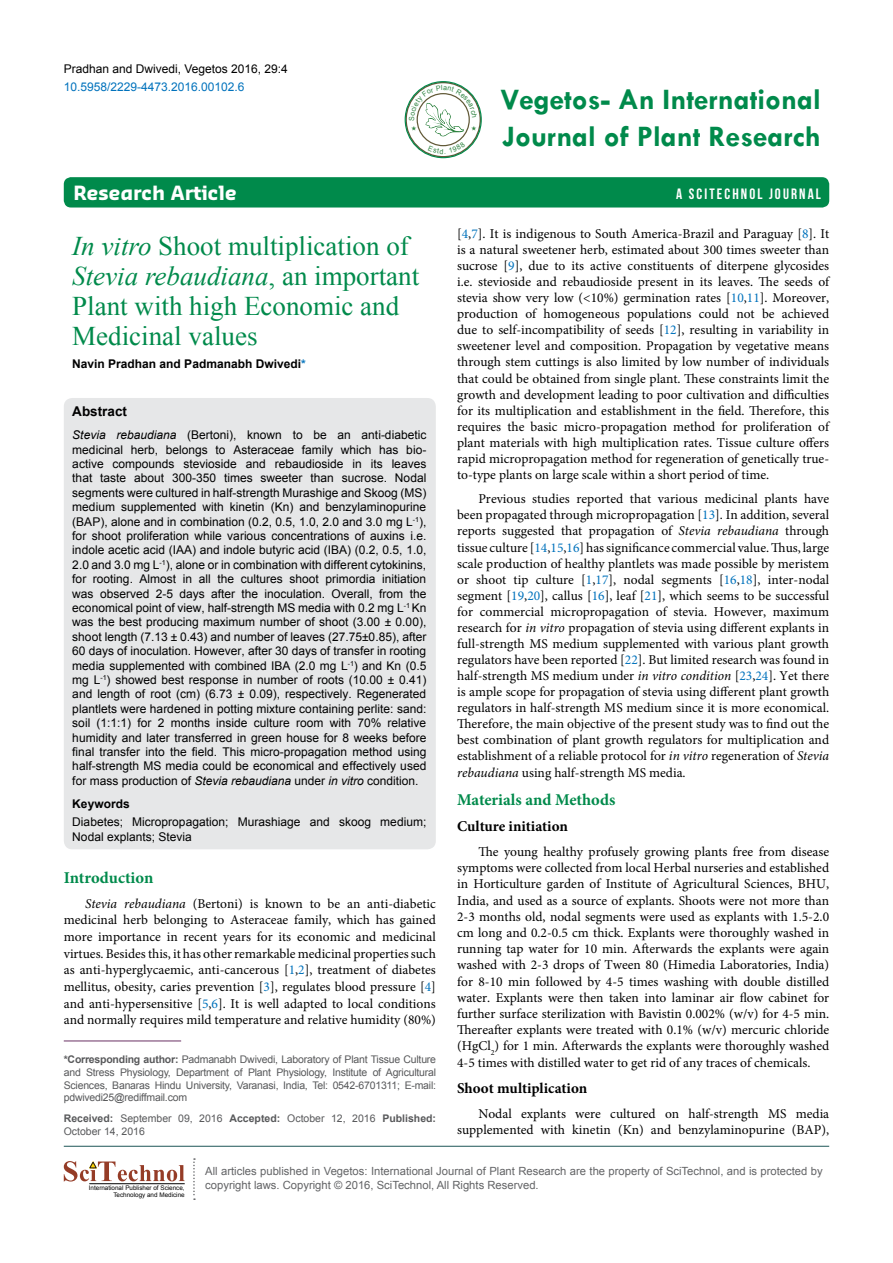
<style>
.page{position:relative;width:893px;height:1263px;background:#fff}
.page>*{position:absolute;margin:0;border:0;box-sizing:border-box;transform-origin:0 0}
.t1{font:700 30px "Tw Cen";color:#008a4b}
.t2{font:27px/30px "Times New Roman";color:#008a4b}
.t3{font:700 19.2px "Sansa";color:#fff}
.t4{font:700 16.5px "Minion Pro";color:#008a4b}
.t5{font:700 15px "Minion Pro";letter-spacing:-.005em;color:#000}
.t6{font:15px "Bebas Neue";letter-spacing:.14em;color:#fff}
.t7{font:13.5px/16px "Minion Pro";color:#000;text-align:justify}
.t8{font:700 13.5px "Arial";color:#000}
.t9{font:12px/14.4px "Arial";color:#000;text-align:justify}
.t10{font:700 12px "Arial";color:#000}
.t11{font:12px "Arial";color:#0072bc}
.t12{font:11.25px/13.5px "Arial";color:#636466}
.t13{font:10.5px/12.6px "Arial";letter-spacing:-.02em;color:#58595b;text-align:justify}
.t14{font:10.5px/12.6px "Arial";color:#58595b}
.t15{font:6.3px/7.6px "Arial";color:#000;text-align:right}
.s1{font-style:italic}
.s2{color:#0072bc}
.s3{font-weight:700}
</style>
<div class="page">
<div style="left:64px;top:177px;width:765px;height:30px;background:#008a4b;border-radius:7px"></div>
<hr style="left:64px;top:1146px;width:765px;height:1px;background:#1d5557">
<svg style="left:193px;top:1158px;width:2px;height:42px"></svg>
<svg style="left:64px;top:1161px;width:121px;height:20px"></svg>
<hr style="left:89px;top:1183px;width:96px;height:1px;background:#000">
<svg style="left:406px;top:83px;width:74px;height:74px"></svg>
<div style="left:417px;top:94px;width:52px;height:52px;background:#fff;border-radius:50%"></div>
<div style="left:405px;top:81px;width:77px;height:77px;border:1px solid #008a4b;border-radius:50%"></div>
<div style="left:64px;top:398px;width:372px;height:451px;background:#e6e7e8;border-radius:9px"></div>
<hr style="left:64px;top:1040px;width:117px;height:1px;background:#693163">
<svg style="left:428px;top:142px;width:37px;height:12px"></svg>
<svg style="left:409px;top:85px;width:68px;height:51px"></svg>
<p class="t9" style="left:64px;top:62px;width:226px">Pradhan and Dwivedi, Vegetos 2016, 29:4</p>
<p class="t11" style="left:64px;top:79px;width:182px">10.5958/2229-4473.2016.00102.6</p>
<h1 class="t1" style="left:500px;top:81px;width:322px">Vegetos- An International</h1>
<h1 class="t1" style="left:502px;top:119px;width:320px">Journal of Plant Research</h1>
<h3 class="t3" style="left:74px;top:181px;width:165px">Research Article</h3>
<p class="t6" style="left:676px;top:186px;width:146px">A SCITECHNOL JOURNAL</p>
<h2 class="t2" style="left:72px;top:231px;width:348px"><span class="s1">In vitro</span> Shoot multiplication of<br><span class="s1">Stevia rebaudiana</span>, an important<br>Plant with high Economic and<br>Medicinal values</h2>
<p class="t10" style="left:72px;top:356px;width:235px">Navin Pradhan and Padmanabh Dwivedi<span class="s2">*</span></p>
<p class="t8" style="left:72px;top:403px;width:56px">Abstract</p>
<p class="t9" style="left:72px;top:428px;width:356px"><span class="s1">Stevia rebaudiana</span> (Bertoni), known to be an anti-diabetic medicinal herb, belongs to Asteraceae family which has bio&shy;active compounds stevioside and rebaudioside in its leaves that taste about 300-350 times sweeter than sucrose. Nodal segments were cultured in half-strength Murashige and Skoog (MS) medium supplemented with kinetin (Kn) and benzylaminopurine (BAP), alone and in combination (0.2, 0.5, 1.0, 2.0 and 3.0 mg L<sup>-1</sup>), for shoot proliferation while various concentrations of auxins i.e. indole acetic acid (IAA) and indole butyric acid (IBA) (0.2, 0.5, 1.0, 2.0 and 3.0 mg L<sup>-1</sup>), alone or in combination with different cytokinins, for rooting. Almost in all the cultures shoot primordia initiation was observed 2-5 days after the inoculation. Overall, from the economical point of view, half-strength MS media with 0.2 mg L<sup>-1</sup> Kn was the best producing maximum number of shoot (3.00 ± 0.00), shoot length (7.13 ± 0.43) and number of leaves (27.75±0.85), after 60 days of inoculation. However, after 30 days of transfer in rooting media supplemented with combined IBA (2.0 mg L<sup>-1</sup>) and Kn (0.5 mg L<sup>-1</sup>) showed best response in number of roots (10.00 ± 0.41) and length of root (cm) (6.73 ± 0.09), respectively. Regenerated plantlets were hardened in potting mixture containing perlite: sand: soil (1:1:1) for 2 months inside culture room with 70% relative humidity and later transferred in green house for 8 weeks before final transfer into the field. This micro-propagation method using half-strength MS media could be economical and effectively used for mass production of <span class="s1">Stevia rebaudiana</span> under <span class="s1">in vitro</span> condition.</p>
<p class="t10" style="left:72px;top:795px;width:59px">Keywords</p>
<p class="t9" style="left:72px;top:815px;width:355px">Diabetes; Micropropagation; Murashiage and skoog medium;<br>Nodal explants; Stevia</p>
<p class="t4" style="left:64px;top:866px;width:91px">Introduction</p>
<p class="t7" style="left:64px;top:895px;width:374px;line-height:16.6px;text-indent:21px"><span class="s1">Stevia rebaudiana</span> (Bertoni) is known to be an anti-diabetic medicinal herb belonging to Asteraceae family, which has gained more importance in recent years for its economic and medicinal virtues. Besides this, it has other remarkable medicinal properties such as anti-hyperglycaemic, anti-cancerous [<span class="s2">1</span>,<span class="s2">2</span>], treatment of diabetes mellitus, obesity, caries prevention [<span class="s2">3</span>], regulates blood pressure [<span class="s2">4</span>] and anti-hypersensitive [<span class="s2">5</span>,<span class="s2">6</span>]. It is well adapted to local conditions and normally requires mild temperature and relative humidity (80%)</p>
<p class="t13" style="left:64px;top:1053px;width:374px"><span class="s3">*Corresponding author:</span> Padmanabh Dwivedi, Laboratory of Plant Tissue Culture and Stress Physiology, Department of Plant Physiology, Institute of Agricultural Sciences, Banaras Hindu University, Varanasi, India, Tel: 0542-6701311; E-mail: pdwivedi25@rediffmail.com</p>
<p class="t14" style="left:64px;top:1112px;width:374px"><span class="s3">Received:</span> September 09, 2016 <span class="s3">Accepted:</span> October 12, 2016 <span class="s3">Published:<br></span>October 14, 2016</p>
<p class="t7" style="left:457px;top:226px;width:374px">[<span class="s2">4</span>,<span class="s2">7</span>]. It is indigenous to South America-Brazil and Paraguay [<span class="s2">8</span>]. It is a natural sweetener herb, estimated about 300 times sweeter than sucrose [<span class="s2">9</span>], due to its active constituents of diterpene glycosides i.e. stevioside and rebaudioside present in its leaves. The seeds of stevia show very low (&lt;10%) germination rates [<span class="s2">10</span>,<span class="s2">11</span>]. Moreover, production of homogeneous populations could not be achieved due to self-incompatibility of seeds [<span class="s2">12</span>], resulting in variability in sweetener level and composition. Propagation by vegetative means through stem cuttings is also limited by low number of individuals that could be obtained from single plant. These constraints limit the growth and development leading to poor cultivation and difficulties for its multiplication and establishment in the field. Therefore, this requires the basic micro-propagation method for proliferation of plant materials with high multiplication rates. Tissue culture offers rapid micropropagation method for regeneration of genetically true&shy;to-type plants on large scale within a short period of time.</p>
<p class="t7" style="left:457px;top:491px;width:374px;text-indent:21px">Previous studies reported that various medicinal plants have been propagated through micropropagation [<span class="s2">13</span>]. In addition, several reports suggested that propagation of <span class="s1">Stevia rebaudiana</span> through tissue culture [<span class="s2">14</span>,<span class="s2">15</span>,<span class="s2">16</span>] has significance commercial value. Thus, large scale production of healthy plantlets was made possible by meristem or shoot tip culture [<span class="s2">1</span>,<span class="s2">17</span>], nodal segments [<span class="s2">16</span>,<span class="s2">18</span>], inter-nodal segment [<span class="s2">19</span>,<span class="s2">20</span>], callus [<span class="s2">16</span>], leaf [<span class="s2">21</span>], which seems to be successful for commercial micropropagation of stevia. However, maximum research for <span class="s1">in vitro</span> propagation of stevia using different explants in full-strength MS medium supplemented with various plant growth regulators have been reported [<span class="s2">22</span>]. But limited research was found in half-strength MS medium under <span class="s1">in vitro condition</span> [<span class="s2">23</span>,<span class="s2">24</span>]. Yet there is ample scope for propagation of stevia using different plant growth regulators in half-strength MS medium since it is more economical.<br>Therefore, the main objective of the present study was to find out the best combination of plant growth regulators for multiplication and establishment of a reliable protocol for <span class="s1">in vitro</span> regeneration of <span class="s1">Stevia rebaudiana</span> using half-strength MS media.</p>
<p class="t4" style="left:457px;top:788px;width:160px">Materials and Methods</p>
<p class="t5" style="left:457px;top:816px;width:112px">Culture initiation</p>
<p class="t7" style="left:457px;top:844px;width:374px;text-indent:21px">The young healthy profusely growing plants free from disease symptoms were collected from local Herbal nurseries and established in Horticulture garden of Institute of Agricultural Sciences, BHU, India, and used as a source of explants. Shoots were not more than 2-3 months old, nodal segments were used as explants with 1.5-2.0 cm long and 0.2-0.5 cm thick. Explants were thoroughly washed in running tap water for 10 min. Afterwards the explants were again washed with 2-3 drops of Tween 80 (Himedia Laboratories, India) for 8-10 min followed by 4-5 times washing with double distilled water. Explants were then taken into laminar air flow cabinet for further surface sterilization with Bavistin 0.002% (w/v) for 4-5 min.<br>Thereafter explants were treated with 0.1% (w/v) mercuric chloride (HgCl<sub>2</sub>) for 1 min. Afterwards the explants were thoroughly washed 4-5 times with distilled water to get rid of any traces of chemicals.</p>
<p class="t5" style="left:457px;top:1078px;width:132px">Shoot multiplication</p>
<p class="t7" style="left:457px;top:1105px;width:374px;text-align:right">Nodal explants were cultured on half-strength MS media supplemented with kinetin (Kn) and benzylaminopurine (BAP),</p>
<p class="t15" style="left:89px;top:1184px;width:97px">International Publisher of Science,<br>Technology and Medicine</p>
<p class="t12" style="left:205px;top:1165px;width:619px">All articles published in Vegetos: International Journal of Plant Research are the property of SciTechnol, and is protected by copyright laws. Copyright © 2016, SciTechnol, All Rights Reserved.</p>
</div>
